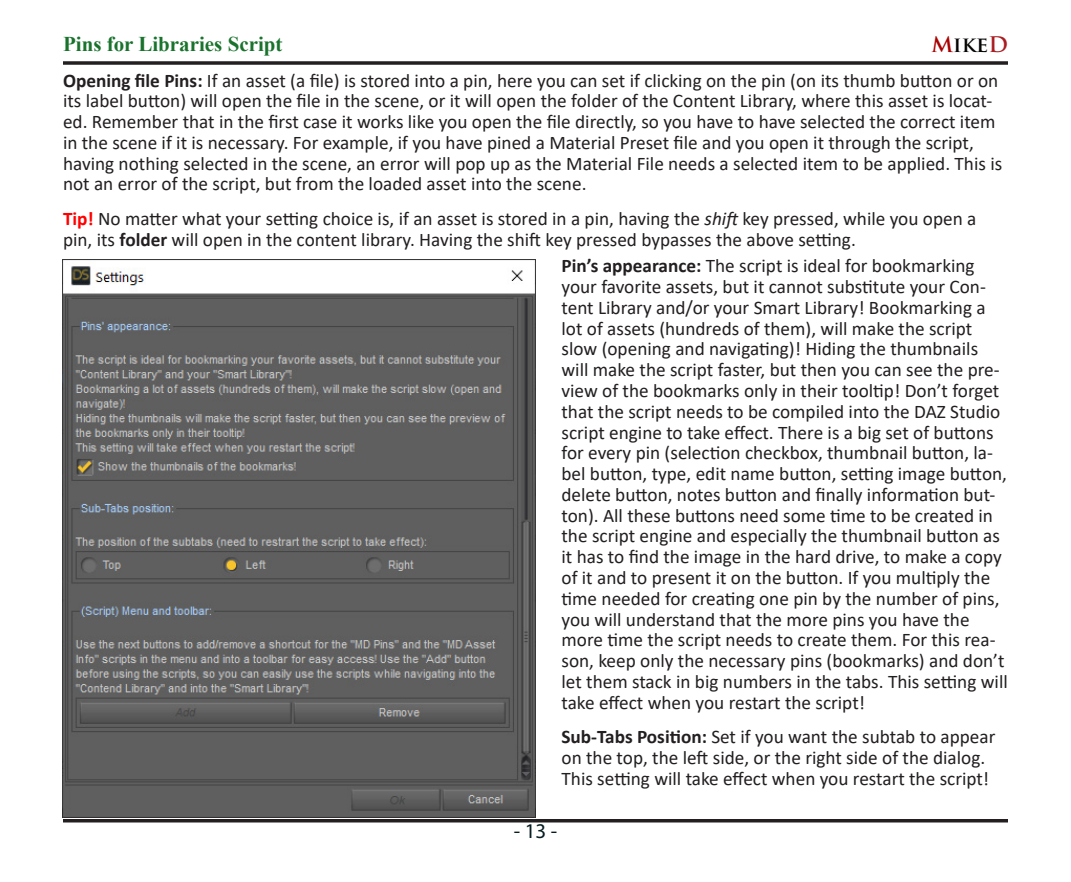
<style>
.page{position:relative;width:1071px;height:882px;background:#fff}
.page>*{position:absolute;margin:0;border:0;box-sizing:border-box;transform-origin:0 0}
.t1{font:700 21px "Times New Roman";color:#19732d}
.t2{font:700 21px "Trajan Pro";color:#040503}
.t3{font:21px "Myriad Pro";color:#051c20}
.t4{font:19.25px/20.8px "Calibri";color:#231f20}
.s1{color:#a00}
.s2{color:#a91d21}
.s3{font-weight:700}
.s4{font-weight:700;color:#f00}
.s5{font-style:italic}
</style>
<div class="page">
<svg style="left:63px;top:61px;width:945px;height:4px;background:#3e3a3b"></svg>
<hr style="left:63px;top:819px;width:945px;height:3px;background:#231f20">
<img style="left:63px;top:259px;width:473px;height:559px">
<p class="t1" style="left:63px;top:29px;width:221px">Pins for Libraries Script</p>
<p class="t2" style="left:931px;top:32px;width:78px"><span class="s1">M</span>ike<span class="s2">D</span></p>
<p class="t4" style="left:63px;top:69px;width:941px"><span class="s3">Opening file Pins:</span> If an asset (a file) is stored into a pin, here you can set if clicking on the pin (on its thumb button or on its label button) will open the file in the scene, or it will open the folder of the Content Library, where this asset is locat&shy;ed. Remember that in the first case it works like you open the file directly, so you have to have selected the correct item in the scene if it is necessary. For example, if you have pined a Material Preset file and you open it through the script, having nothing selected in the scene, an error will pop up as the Material File needs a selected item to be applied. This is not an error of the script, but from the loaded asset into the scene.</p>
<p class="t4" style="left:63px;top:208px;width:915px"><span class="s4">Tip!</span> No matter what your setting choice is, if an asset is stored in a pin, having the <span class="s5">shift</span> key pressed, while you open a pin, its <span class="s3">folder</span> will open in the content library. Having the shift key pressed bypasses the above setting.</p>
<p class="t4" style="left:562px;top:255px;width:448px"><span class="s3">Pin’s appearance:</span> The script is ideal for bookmarking your favorite assets, but it cannot substitute your Con&shy;tent Library and/or your Smart Library! Bookmarking a lot of assets (hundreds of them), will make the script slow (opening and navigating)! Hiding the thumbnails will make the script faster, but then you can see the pre&shy;view of the bookmarks only in their tooltip! Don’t forget that the script needs to be compiled into the DAZ Studio script engine to take effect. There is a big set of buttons for every pin (selection checkbox, thumbnail button, la&shy;bel button, type, edit name button, setting image button, delete button, notes button and finally information but&shy;ton). All these buttons need some time to be created in the script engine and especially the thumbnail button as it has to find the image in the hard drive, to make a copy of it and to present it on the button. If you multiply the time needed for creating one pin by the number of pins, you will understand that the more pins you have the more time the script needs to create them. For this rea&shy;son, keep only the necessary pins (bookmarks) and don’t let them stack in big numbers in the tabs. This setting will take effect when you restart the script!</p>
<p class="t4" style="left:562px;top:726px;width:435px"><span class="s3">Sub-Tabs Position:</span> Set if you want the subtab to appear on the top, the left side, or the right side of the dialog.<br>This setting will take effect when you restart the script!</p>
<p class="t3" style="left:514px;top:818px;width:45px">- 13 -</p>
</div>
